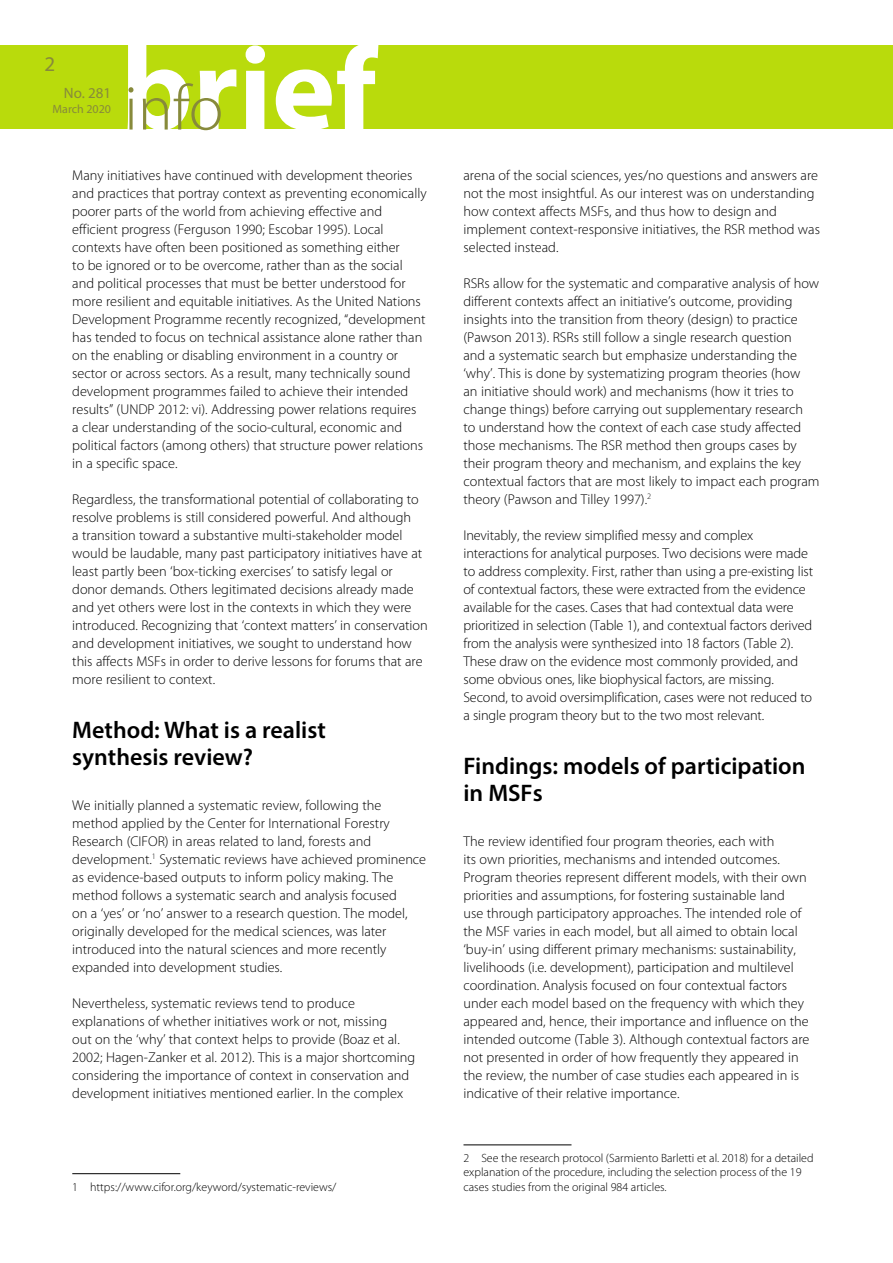
<style>
.page{position:relative;width:893px;height:1263px;background:#fff}
.page>*{position:absolute;margin:0;border:0;box-sizing:border-box;transform-origin:0 0}
.t1{font:600 24px/27px "Myriad Pro";color:#000}
.t2{font:21px "Myriad Pro";color:#878a3b}
.t3{font:15px "Myriad Pro";color:#878a3b}
.t4{font:300 15px "Myriad Pro";color:#878a3b}
.t5{font:300 14.25px/18px "Myriad Pro";color:#000}
.t6{font:300 12px/14.4px "Myriad Pro";color:#000}
.t7{font:12px "Myriad Pro";color:#878a3b}
</style>
<div class="page">
<div style="left:0;top:45px;width:893px;height:84px;background:#b9db0c"></div>
<svg style="left:128px;top:45px;width:250px;height:85px"></svg>
<hr style="left:72px;top:1173px;width:108px;height:1px;background:#000">
<hr style="left:463px;top:1144px;width:108px;height:1px;background:#000">
<h2 class="t2" style="left:45px;top:51px;width:12px">2</h2>
<p class="t4" style="left:73px;top:85px;width:39px">No. 20</p>
<p class="t7" style="left:53px;top:102px;width:60px">March 2020</p>
<p class="t3" style="left:64px;top:84px;width:49px">No. 281</p>
<p class="t5" style="left:72px;top:166px;width:356px">Many initiatives have continued with development theories and practices that portray context as preventing economically poorer parts of the world from achieving effective and efficient progress (Ferguson 1990; Escobar 1995). Local contexts have often been positioned as something either<br>to be ignored or to be overcome, rather than as the social and political processes that must be better understood for more resilient and equitable initiatives. As the United Nations Development Programme recently recognized, “development has tended to focus on technical assistance alone rather than on the enabling or disabling environment in a country or sector or across sectors. As a result, many technically sound development programmes failed to achieve their intended results” (UNDP 2012: vi). Addressing power relations requires<br>a clear understanding of the socio-cultural, economic and political factors (among others) that structure power relations in a specific space.</p>
<p class="t5" style="left:72px;top:490px;width:357px">Regardless, the transformational potential of collaborating to resolve problems is still considered powerful. And although<br>a transition toward a substantive multi-stakeholder model would be laudable, many past participatory initiatives have at least partly been ‘box-ticking exercises’ to satisfy legal or donor demands. Others legitimated decisions already made and yet others were lost in the contexts in which they were introduced. Recognizing that ‘context matters’ in conservation and development initiatives, we sought to understand how this affects MSFs in order to derive lessons for forums that are more resilient to context.</p>
<h1 class="t1" style="left:72px;top:716px;width:255px">Method: What is a realist synthesis review?</h1>
<p class="t5" style="left:72px;top:796px;width:355px">We initially planned a systematic review, following the method applied by the Center for International Forestry Research (CIFOR) in areas related to land, forests and development.<sup>1</sup> Systematic reviews have achieved prominence as evidence-based outputs to inform policy making. The method follows a systematic search and analysis focused<br>on a ‘yes’ or ‘no’ answer to a research question. The model, originally developed for the medical sciences, was later introduced into the natural sciences and more recently expanded into development studies.</p>
<p class="t5" style="left:72px;top:994px;width:344px">Nevertheless, systematic reviews tend to produce explanations of whether initiatives work or not, missing<br>out on the ‘why’ that context helps to provide (Boaz et al.<br>2002; Hagen-Zanker et al. 2012). This is a major shortcoming considering the importance of context in conservation and development initiatives mentioned earlier. In the complex</p>
<p class="t6" style="left:72px;top:1180px;width:266px">1 https://www.cifor.org/keyword/systematic-reviews/</p>
<p class="t5" style="left:463px;top:166px;width:358px">arena of the social sciences, yes/no questions and answers are not the most insightful. As our interest was on understanding how context affects MSFs, and thus how to design and implement context-responsive initiatives, the RSR method was selected instead.</p>
<p class="t5" style="left:463px;top:274px;width:357px">RSRs allow for the systematic and comparative analysis of how different contexts affect an initiative’s outcome, providing insights into the transition from theory (design) to practice (Pawson 2013). RSRs still follow a single research question<br>and a systematic search but emphasize understanding the ‘why’. This is done by systematizing program theories (how<br>an initiative should work) and mechanisms (how it tries to change things) before carrying out supplementary research<br>to understand how the context of each case study affected those mechanisms. The RSR method then groups cases by their program theory and mechanism, and explains the key contextual factors that are most likely to impact each program theory (Pawson and Tilley 1997).<sup>2</sup></p>
<p class="t5" style="left:463px;top:526px;width:351px">Inevitably, the review simplified messy and complex interactions for analytical purposes. Two decisions were made to address complexity. First, rather than using a pre-existing list of contextual factors, these were extracted from the evidence available for the cases. Cases that had contextual data were prioritized in selection (Table 1), and contextual factors derived from the analysis were synthesized into 18 factors (Table 2).<br>These draw on the evidence most commonly provided, and some obvious ones, like biophysical factors, are missing.<br>Second, to avoid oversimplification, cases were not reduced to a single program theory but to the two most relevant.</p>
<h1 class="t1" style="left:463px;top:752px;width:344px">Findings: models of participation in MSFs</h1>
<p class="t5" style="left:463px;top:832px;width:348px">The review identified four program theories, each with<br>its own priorities, mechanisms and intended outcomes.<br>Program theories represent different models, with their own priorities and assumptions, for fostering sustainable land<br>use through participatory approaches. The intended role of the MSF varies in each model, but all aimed to obtain local ‘buy-in’ using different primary mechanisms: sustainability, livelihoods (i.e. development), participation and multilevel coordination. Analysis focused on four contextual factors under each model based on the frequency with which they appeared and, hence, their importance and influence on the intended outcome (Table 3). Although contextual factors are not presented in order of how frequently they appeared in the review, the number of case studies each appeared in is indicative of their relative importance.</p>
<p class="t6" style="left:463px;top:1151px;width:352px">2 See the research protocol (Sarmiento Barletti et al. 2018) for a detailed explanation of the procedure, including the selection process of the 19 cases studies from the original 984 articles.</p>
</div>
